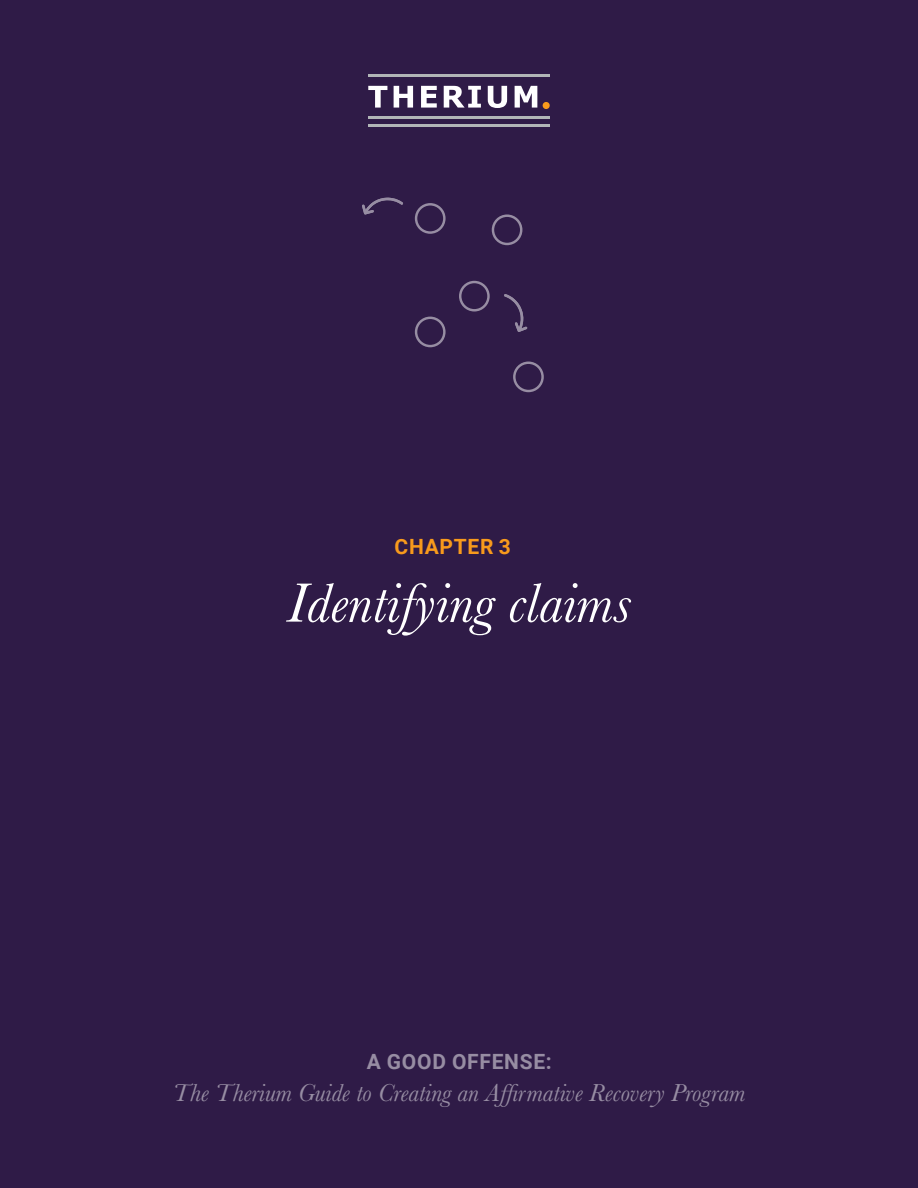
<style>
.page{position:relative;width:918px;height:1188px;background:#2f1b47}
.page>*{position:absolute;margin:0;border:0;box-sizing:border-box;transform-origin:0 0}
.t1{font:italic 57.3px "Baskerville";color:#fff}
.t2{font:italic 25.5px "Baskerville";color:#978da3}
.t3{font:700 21px "Roboto";letter-spacing:.035em;color:#978da3}
.t4{font:700 21px "Roboto";letter-spacing:.035em;color:#f89a1c}
</style>
<div class="page">
<svg style="left:543px;top:102px;width:7px;height:7px"></svg>
<hr style="left:368px;top:74px;width:182px;height:3px;background:#b1b5b7">
<hr style="left:368px;top:116px;width:182px;height:2px;background:#b1b5b7">
<hr style="left:368px;top:124px;width:182px;height:3px;background:#b1b5b7">
<svg style="left:368px;top:86px;width:19px;height:22px"></svg>
<svg style="left:394px;top:86px;width:19px;height:22px"></svg>
<svg style="left:421px;top:86px;width:16px;height:22px"></svg>
<svg style="left:444px;top:86px;width:37px;height:22px"></svg>
<svg style="left:488px;top:86px;width:19px;height:22px"></svg>
<svg style="left:515px;top:86px;width:22px;height:22px"></svg>
<div style="left:459px;top:281px;width:31px;height:31px;border:2px solid #978da3;border-radius:50%"></div>
<div style="left:415px;top:203px;width:31px;height:31px;border:2px solid #978da3;border-radius:50%"></div>
<div style="left:492px;top:214px;width:30px;height:31px;border:2px solid #978da3;border-radius:50%"></div>
<div style="left:415px;top:317px;width:31px;height:30px;border:2px solid #978da3;border-radius:50%"></div>
<div style="left:513px;top:362px;width:31px;height:30px;border:2px solid #978da3;border-radius:50%"></div>
<svg style="left:362px;top:198px;width:41px;height:17px"></svg>
<svg style="left:504px;top:294px;width:23px;height:38px"></svg>
<p class="t4" style="left:395px;top:532px;width:118px">CHAPTER 3</p>
<p class="t1" style="left:287px;top:565px;width:345px">Identifying claims</p>
<p class="t3" style="left:367px;top:1047px;width:186px">A GOOD OFFENSE:</p>
<p class="t2" style="left:173px;top:1075px;width:574px">The Therium Guide to Creating an Affirmative Recovery Program</p>
</div>
